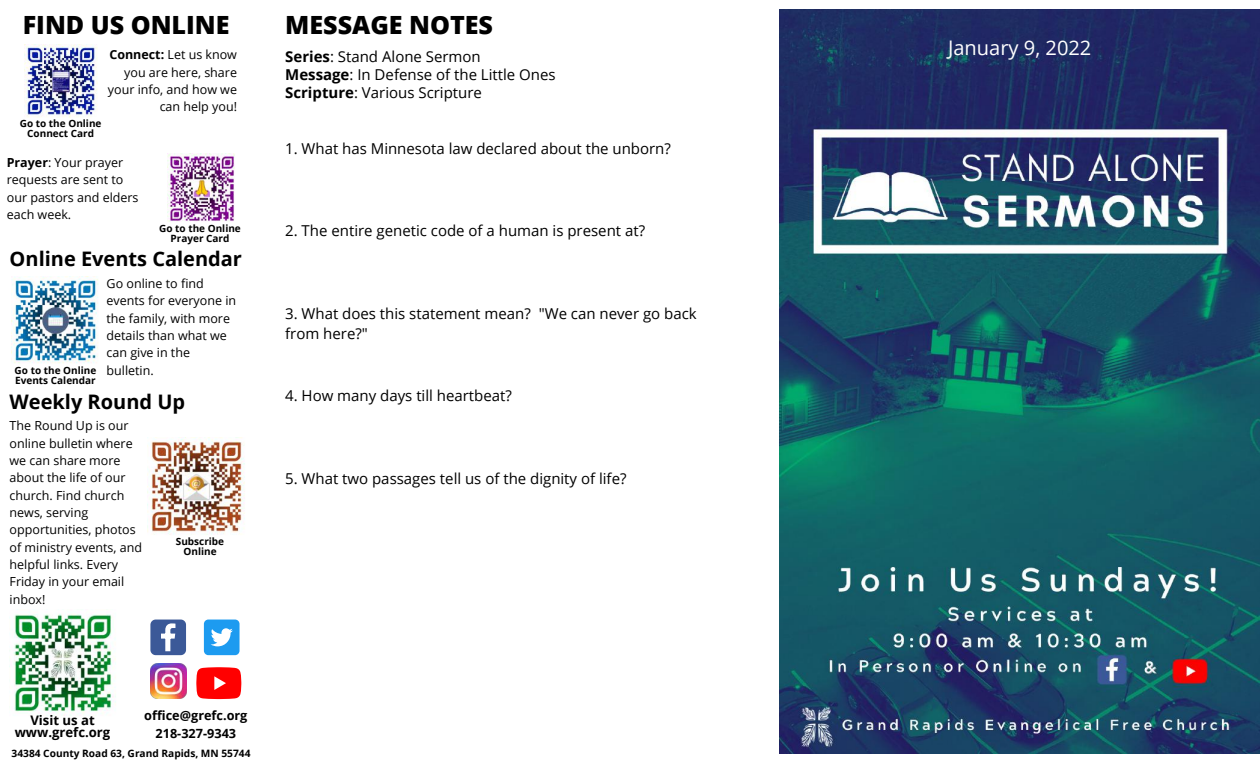
<style>
.page{position:relative;width:1260px;height:765px;background:#fff}
.page>*{position:absolute;margin:0;border:0;box-sizing:border-box;transform-origin:0 0}
.t1{font:800 25.12px "Open Sans";color:#000}
.t2{font:20.12px "Open Sans";color:#fff}
.t3{font:700 20px "Open Sans";color:#000}
.t4{font:15px/17.9px "Open Sans";color:#000}
.t5{font:700 13.12px/11.9px "Open Sans";color:#000;text-align:center}
.t6{font:700 12.75px/17.6px "Open Sans";color:#000;text-align:center}
.t7{font:12.5px/17.4px "Open Sans";color:#000}
.t8{font:700 10.12px "Open Sans";color:#000}
.t9{font:700 10px/10px "Open Sans";color:#000;text-align:center}
.s1{font-weight:700}
</style>
<div class="page">
<img style="left:11px;top:276px;width:87px;height:87px">
<img style="left:149px;top:439px;width:96px;height:96px">
<img style="left:24px;top:45px;width:73px;height:73px">
<img style="left:168px;top:154px;width:67px;height:68px">
<img style="left:13px;top:614px;width:103px;height:102px">
<svg style="left:150px;top:620px;width:36px;height:35px"></svg>
<svg style="left:196px;top:667px;width:45px;height:32px"></svg>
<img style="left:150px;top:663px;width:36px;height:36px">
<div style="left:204px;top:620px;width:36px;height:35px;background:#1d9bf0;border-radius:4px"></div>
<svg style="left:211px;top:628px;width:22px;height:18px"></svg>
<img style="left:779px;top:10px;width:481px;height:743px">
<h1 class="t1" style="left:23px;top:7px;width:208px">FIND US ONLINE</h1>
<p class="t7" style="left:108px;top:46px;width:131px;text-align:right"><span class="s1">Connect:</span> Let us know you are here, share your info, and how we can help you!</p>
<p class="t9" style="left:20px;top:118px;width:83px">Go to the Online<br>Connect Card</p>
<p class="t7" style="left:7px;top:153px;width:133px"><span class="s1">Prayer</span>: Your prayer requests are sent to our pastors and elders each week.</p>
<p class="t9" style="left:159px;top:223px;width:83px">Go to the Online<br>Prayer Card</p>
<h3 class="t3" style="left:10px;top:245px;width:234px">Online Events Calendar</h3>
<p class="t9" style="left:15px;top:365px;width:83px;text-align:left">Go to the Online<br>Events Calendar</p>
<p class="t7" style="left:107px;top:274px;width:131px">Go online to find events for everyone in the family, with more details than what we can give in the bulletin.</p>
<h3 class="t3" style="left:10px;top:387px;width:177px">Weekly Round Up</h3>
<p class="t7" style="left:10px;top:417px;width:134px">The Round Up is our online bulletin where we can share more about the life of our church. Find church news, serving opportunities, photos of ministry events, and helpful links. Every<br>Friday in your email inbox!</p>
<p class="t9" style="left:176px;top:536px;width:50px">Subscribe<br>Online</p>
<h1 class="t1" style="left:285px;top:7px;width:209px">MESSAGE NOTES</h1>
<p class="t4" style="left:285px;top:47px;width:272px"><span class="s1">Series</span>: Stand Alone Sermon<br><span class="s1">Message</span>: In Defense of the Little Ones<br><span class="s1">Scripture</span>: Various Scripture</p>
<p class="t4" style="left:285px;top:139px;width:387px">1. What has Minnesota law declared about the unborn?</p>
<p class="t4" style="left:285px;top:222px;width:361px">2. The entire genetic code of a human is present at?</p>
<p class="t4" style="left:285px;top:303px;width:413px;line-height:20.6px">3. What does this statement mean? "We can never go back from here?"</p>
<p class="t4" style="left:285px;top:387px;width:228px">4. How many days till heartbeat?</p>
<p class="t4" style="left:285px;top:469px;width:343px">5. What two passages tell us of the dignity of life?</p>
<p class="t6" style="left:144px;top:706px;width:105px">office@grefc.org<br>218-327-9343</p>
<p class="t5" style="left:15px;top:714px;width:97px">Visit us at www.grefc.org</p>
<p class="t8" style="left:12px;top:746px;width:240px">34384 County Road 63, Grand Rapids, MN 55744</p>
<h2 class="t2" style="left:948px;top:33px;width:145px">January 9, 2022</h2>
</div>
